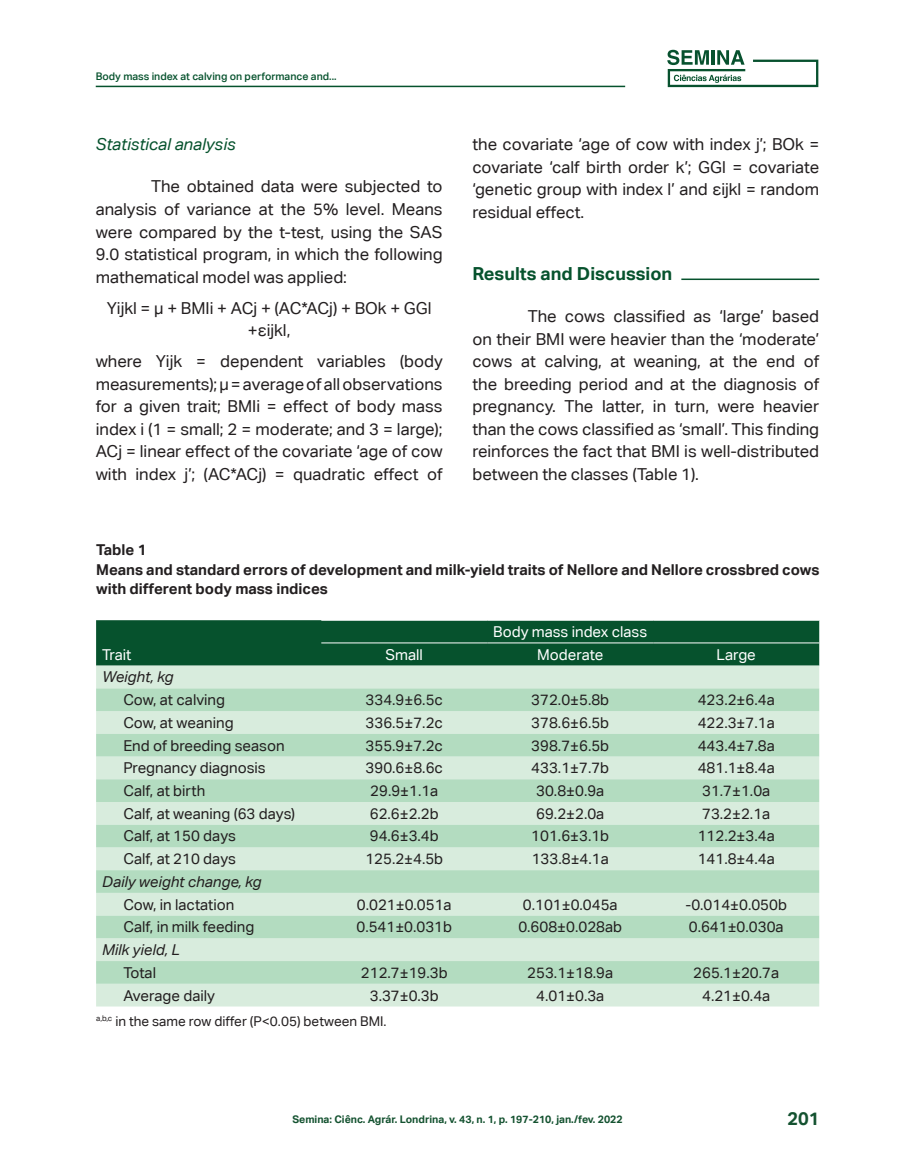
<style>
.page{position:relative;width:915px;height:1170px;background:#fff}
.page>*{position:absolute;margin:0;border:0;box-sizing:border-box;transform-origin:0 0}
.corpo_do_texto{font:700 18px "Aktiv Grotesk Corp";color:#06522d}
.t1{font:700 18px "Aktiv Grotesk Corp";color:#145230}
.corpo_do_texto-2{font:16.5px/22.5px "Aktiv Grotesk Corp";color:#231f20;text-align:justify}
.corpo_do_texto-3{font:italic 16.5px "Aktiv Grotesk Corp";color:#06522d}
.texto_tabela{font:15px "Aktiv Grotesk Corp";color:#231f20}
.título_Tabela{font:700 15px/19.5px "Aktiv Grotesk Corp";color:#231f20}
.texto_tabela-2{font:15px "Aktiv Grotesk Corp";color:#fff}
.texto_tabela-3{font:italic 15px "Aktiv Grotesk Corp";color:#231f20}
.legenda_de_tabela{font:13.5px "Aktiv Grotesk Corp";color:#231f20}
.t2{font:700 10.5px "Aktiv Grotesk Corp";color:#145230}
.t3{font:500 10.5px "Aktiv Grotesk Corp";color:#06522d}
</style>
<div class="page">
<svg style="left:667px;top:50px;width:151px;height:37px"></svg>
<div style="left:753px;top:64px;width:60px;height:19px;background:#fff"></div>
<hr style="left:96px;top:86px;width:529px;height:1px;background:#06522d">
<hr style="left:681px;top:278px;width:138px;height:2px;background:#06522d">
<div style="left:96px;top:620px;width:723px;height:45px;background:#06522d"></div>
<div style="left:96px;top:665px;width:723px;height:341px;background:#d8ecdd"></div>
<svg style="left:96px;top:688px;width:723px;height:295px;background:#c4e3cd"></svg>
<hr style="left:321px;top:642px;width:166px;height:1px;background:#fff">
<hr style="left:487px;top:642px;width:166px;height:1px;background:#fff">
<hr style="left:653px;top:642px;width:166px;height:1px;background:#fff">
<p class="t3" style="left:96px;top:69px;width:242px">Body mass index at calving on performance and...</p>
<p class="corpo_do_texto-3" style="left:96px;top:134px;width:141px">Statistical analysis</p>
<p class="corpo_do_texto-2" style="left:96px;top:175px;width:348px;text-indent:55px">The obtained data were subjected to analysis of variance at the 5% level. Means were compared by the t-test, using the SAS 9.0 statistical program, in which the following mathematical model was applied:</p>
<p class="corpo_do_texto-2" style="left:107px;top:296px;width:326px;text-align:center">Yijkl = μ + BMIi + ACj + (AC*ACj) + BOk + GGl +εijkl,</p>
<p class="corpo_do_texto-2" style="left:96px;top:350px;width:348px">where Yijk = dependent variables (body measurements); μ = average of all observations for a given trait; BMIi = effect of body mass index i (1 = small; 2 = moderate; and 3 = large); ACj = linear effect of the covariate ‘age of cow with index j’; (AC*ACj) = quadratic effect of</p>
<p class="corpo_do_texto-2" style="left:472px;top:133px;width:348px">the covariate ‘age of cow with index j’; BOk = covariate ‘calf birth order k’; GGl = covariate ‘genetic group with index l’ and εijkl = random residual effect.</p>
<p class="corpo_do_texto" style="left:472px;top:262px;width:201px">Results and Discussion</p>
<p class="corpo_do_texto-2" style="left:472px;top:305px;width:348px;text-indent:55px">The cows classified as ‘large’ based on their BMI were heavier than the ‘moderate’ cows at calving, at weaning, at the end of the breeding period and at the diagnosis of pregnancy. The latter, in turn, were heavier than the cows classified as ‘small’. This finding reinforces the fact that BMI is well-distributed between the classes (Table 1).</p>
<p class="título_Tabela" style="left:96px;top:540px;width:52px">Table 1</p>
<p class="título_Tabela" style="left:96px;top:559px;width:724px">Means and standard errors of development and milk-yield traits of Nellore and Nellore crossbred cows with different body mass indices</p>
<p class="texto_tabela-2" style="left:493px;top:622px;width:155px">Body mass index class</p>
<p class="texto_tabela-2" style="left:102px;top:645px;width:31px">Trait</p>
<p class="texto_tabela-2" style="left:385px;top:645px;width:39px">Small</p>
<p class="texto_tabela-2" style="left:537px;top:645px;width:68px">Moderate</p>
<p class="texto_tabela-2" style="left:716px;top:645px;width:41px">Large</p>
<p class="texto_tabela-3" style="left:102px;top:668px;width:73px">Weight, kg</p>
<p class="texto_tabela" style="left:123px;top:691px;width:103px">Cow, at calving</p>
<p class="texto_tabela" style="left:365px;top:691px;width:79px">334.9±6.5c</p>
<p class="texto_tabela" style="left:531px;top:691px;width:79px">372.0±5.8b</p>
<p class="texto_tabela" style="left:697px;top:691px;width:78px">423.2±6.4a</p>
<p class="texto_tabela" style="left:123px;top:713px;width:112px">Cow, at weaning</p>
<p class="texto_tabela" style="left:365px;top:713px;width:79px">336.5±7.2c</p>
<p class="texto_tabela" style="left:531px;top:713px;width:79px">378.6±6.5b</p>
<p class="texto_tabela" style="left:697px;top:713px;width:78px">422.3±7.1a</p>
<p class="texto_tabela" style="left:123px;top:736px;width:163px">End of breeding season</p>
<p class="texto_tabela" style="left:365px;top:736px;width:79px">355.9±7.2c</p>
<p class="texto_tabela" style="left:531px;top:736px;width:79px">398.7±6.5b</p>
<p class="texto_tabela" style="left:697px;top:736px;width:78px">443.4±7.8a</p>
<p class="texto_tabela" style="left:123px;top:759px;width:144px">Pregnancy diagnosis</p>
<p class="texto_tabela" style="left:365px;top:759px;width:79px">390.6±8.6c</p>
<p class="texto_tabela" style="left:531px;top:759px;width:79px">433.1±7.7b</p>
<p class="texto_tabela" style="left:697px;top:759px;width:78px">481.1±8.4a</p>
<p class="texto_tabela" style="left:123px;top:781px;width:83px">Calf, at birth</p>
<p class="texto_tabela" style="left:370px;top:781px;width:70px">29.9±1.1a</p>
<p class="texto_tabela" style="left:536px;top:781px;width:70px">30.8±0.9a</p>
<p class="texto_tabela" style="left:702px;top:781px;width:70px">31.7±1.0a</p>
<p class="texto_tabela" style="left:123px;top:804px;width:173px">Calf, at weaning (63 days)</p>
<p class="texto_tabela" style="left:369px;top:804px;width:70px">62.6±2.2b</p>
<p class="texto_tabela" style="left:536px;top:804px;width:70px">69.2±2.0a</p>
<p class="texto_tabela" style="left:702px;top:804px;width:70px">73.2±2.1a</p>
<p class="texto_tabela" style="left:123px;top:827px;width:114px">Calf, at 150 days</p>
<p class="texto_tabela" style="left:369px;top:827px;width:70px">94.6±3.4b</p>
<p class="texto_tabela" style="left:531px;top:827px;width:79px">101.6±3.1b</p>
<p class="texto_tabela" style="left:697px;top:827px;width:78px">112.2±3.4a</p>
<p class="texto_tabela" style="left:123px;top:850px;width:114px">Calf, at 210 days</p>
<p class="texto_tabela" style="left:365px;top:850px;width:79px">125.2±4.5b</p>
<p class="texto_tabela" style="left:531px;top:850px;width:78px">133.8±4.1a</p>
<p class="texto_tabela" style="left:697px;top:850px;width:78px">141.8±4.4a</p>
<p class="texto_tabela-3" style="left:102px;top:872px;width:161px">Daily weight change, kg</p>
<p class="texto_tabela" style="left:123px;top:895px;width:113px">Cow, in lactation</p>
<p class="texto_tabela" style="left:357px;top:895px;width:96px">0.021±0.051a</p>
<p class="texto_tabela" style="left:522px;top:895px;width:96px">0.101±0.045a</p>
<p class="texto_tabela" style="left:685px;top:895px;width:103px">-0.014±0.050b</p>
<p class="texto_tabela" style="left:123px;top:918px;width:132px">Calf, in milk feeding</p>
<p class="texto_tabela" style="left:356px;top:918px;width:97px">0.541±0.031b</p>
<p class="texto_tabela" style="left:518px;top:918px;width:105px">0.608±0.028ab</p>
<p class="texto_tabela" style="left:688px;top:918px;width:96px">0.641±0.030a</p>
<p class="texto_tabela-3" style="left:102px;top:940px;width:79px">Milk yield, L</p>
<p class="texto_tabela" style="left:123px;top:963px;width:34px">Total</p>
<p class="texto_tabela" style="left:361px;top:963px;width:88px">212.7±19.3b</p>
<p class="texto_tabela" style="left:527px;top:963px;width:87px">253.1±18.9a</p>
<p class="texto_tabela" style="left:693px;top:963px;width:87px">265.1±20.7a</p>
<p class="texto_tabela" style="left:123px;top:986px;width:93px">Average daily</p>
<p class="texto_tabela" style="left:369px;top:986px;width:70px">3.37±0.3b</p>
<p class="texto_tabela" style="left:536px;top:986px;width:70px">4.01±0.3a</p>
<p class="texto_tabela" style="left:702px;top:986px;width:70px">4.21±0.4a</p>
<p class="legenda_de_tabela" style="left:96px;top:1012px;width:292px"><sup>a,b,c</sup> in the same row differ (P&lt;0.05) between BMI.</p>
<p class="t2" style="left:292px;top:1112px;width:331px">Semina: Ciênc. Agrár. Londrina, v. 43, n. 1, p. 197-210, jan./fev. 2022</p>
<p class="t1" style="left:787px;top:1107px;width:33px">201</p>
</div>
